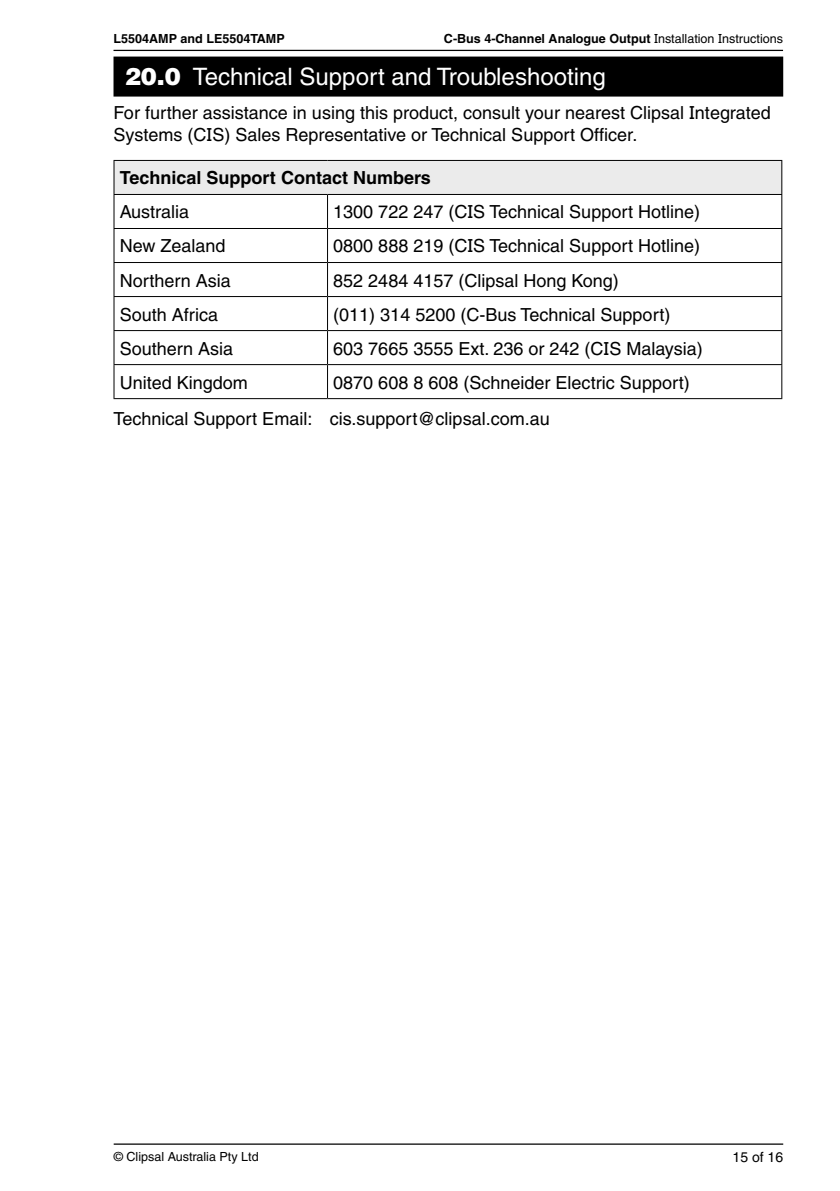
<style>
.page{position:relative;width:840px;height:1191px;background:#fff}
.page>*{position:absolute;margin:0;border:0;box-sizing:border-box;transform-origin:0 0}
.t1{font:500 24px "Helveticasi";color:#fff}
.t2{font:500 18px/22px "Helveticasi";color:#000}
.t3{font:700 18px "Helveticasi";color:#000}
.t4{font:500 14px "Helveticasi";color:#000}
.t5{font:700 12.6px "Helveticasi";color:#000}
.t6{font:500 12.6px "Helveticasi";color:#000}
.s1{font-weight:500}
.s2{font-family:"Helvetica Bsi";font-weight:400}
</style>
<div class="page">
<hr style="left:114px;top:1143px;width:668px;height:1px;background:#000">
<hr style="left:113px;top:50px;width:669px;height:1px;background:#000">
<div style="left:113px;top:57px;width:669px;height:40px;background:#000"></div>
<div style="left:114px;top:160px;width:667px;height:34px;background:#ebebeb"></div>
<hr style="left:113px;top:161px;width:1px;height:33px;background:#000">
<hr style="left:113px;top:160px;width:214px;height:1px;background:#000">
<hr style="left:327px;top:160px;width:454px;height:1px;background:#000">
<hr style="left:780px;top:161px;width:1px;height:33px;background:#000">
<hr style="left:113px;top:195px;width:1px;height:33px;background:#000">
<hr style="left:113px;top:194px;width:214px;height:1px;background:#000">
<hr style="left:327px;top:195px;width:1px;height:33px;background:#000">
<hr style="left:780px;top:195px;width:1px;height:33px;background:#000">
<hr style="left:327px;top:194px;width:454px;height:1px;background:#000">
<hr style="left:113px;top:229px;width:1px;height:33px;background:#000">
<hr style="left:113px;top:228px;width:214px;height:1px;background:#000">
<hr style="left:327px;top:229px;width:1px;height:33px;background:#000">
<hr style="left:780px;top:229px;width:1px;height:33px;background:#000">
<hr style="left:327px;top:228px;width:454px;height:1px;background:#000">
<hr style="left:113px;top:263px;width:1px;height:33px;background:#000">
<hr style="left:113px;top:297px;width:1px;height:33px;background:#000">
<hr style="left:113px;top:331px;width:1px;height:33px;background:#000">
<hr style="left:113px;top:365px;width:1px;height:33px;background:#000">
<hr style="left:113px;top:262px;width:214px;height:1px;background:#000">
<hr style="left:113px;top:296px;width:214px;height:1px;background:#000">
<hr style="left:113px;top:330px;width:214px;height:1px;background:#000">
<hr style="left:113px;top:364px;width:214px;height:1px;background:#000">
<hr style="left:113px;top:398px;width:214px;height:1px;background:#000">
<hr style="left:327px;top:263px;width:1px;height:33px;background:#000">
<hr style="left:327px;top:297px;width:1px;height:33px;background:#000">
<hr style="left:327px;top:331px;width:1px;height:33px;background:#000">
<hr style="left:327px;top:365px;width:1px;height:33px;background:#000">
<hr style="left:780px;top:263px;width:1px;height:33px;background:#000">
<hr style="left:780px;top:297px;width:1px;height:33px;background:#000">
<hr style="left:780px;top:331px;width:1px;height:33px;background:#000">
<hr style="left:780px;top:365px;width:1px;height:33px;background:#000">
<hr style="left:327px;top:262px;width:454px;height:1px;background:#000">
<hr style="left:327px;top:296px;width:454px;height:1px;background:#000">
<hr style="left:327px;top:330px;width:454px;height:1px;background:#000">
<hr style="left:327px;top:364px;width:454px;height:1px;background:#000">
<hr style="left:327px;top:398px;width:454px;height:1px;background:#000">
<p class="t5" style="left:113px;top:31px;width:173px">L5504AMP and LE5504TAMP</p>
<p class="t5" style="left:443px;top:31px;width:340px">C-Bus 4-Channel Analogue Output <span class="s1">Installation Instructions</span></p>
<h1 class="t1" style="left:125px;top:63px;width:482px"><span class="s2">20.0</span> Technical Support and Troubleshooting</h1>
<p class="t2" style="left:113px;top:101px;width:658px">For further assistance in using this product, consult your nearest Clipsal Integrated<br>Systems (CIS) Sales Representative or Technical Support Officer.</p>
<p class="t3" style="left:120px;top:167px;width:312px">Technical Support Contact Numbers</p>
<p class="t2" style="left:120px;top:201px;width:71px">Australia</p>
<p class="t2" style="left:333px;top:201px;width:368px">1300 722 247 (CIS Technical Support Hotline)</p>
<p class="t2" style="left:120px;top:235px;width:107px">New Zealand</p>
<p class="t2" style="left:333px;top:235px;width:368px">0800 888 219 (CIS Technical Support Hotline)</p>
<p class="t2" style="left:120px;top:269px;width:113px">Northern Asia</p>
<p class="t2" style="left:333px;top:269px;width:287px">852 2484 4157 (Clipsal Hong Kong)</p>
<p class="t2" style="left:120px;top:303px;width:100px">South Africa</p>
<p class="t2" style="left:333px;top:303px;width:338px">(011) 314 5200 (C-Bus Technical Support)</p>
<p class="t2" style="left:120px;top:337px;width:115px">Southern Asia</p>
<p class="t2" style="left:333px;top:337px;width:371px">603 7665 3555 Ext. 236 or 242 (CIS Malaysia)</p>
<p class="t2" style="left:120px;top:371px;width:130px">United Kingdom</p>
<p class="t2" style="left:113px;top:364px;width:577px;line-height:35.8px;text-indent:219px">0870 608 8 608 (Schneider Electric Support)<br>Technical Support Email: cis.support@clipsal.com.au</p>
<p class="t6" style="left:114px;top:1149px;width:146px">© Clipsal Australia Pty Ltd</p>
<p class="t4" style="left:732px;top:1148px;width:52px">15 of 16</p>
</div>
